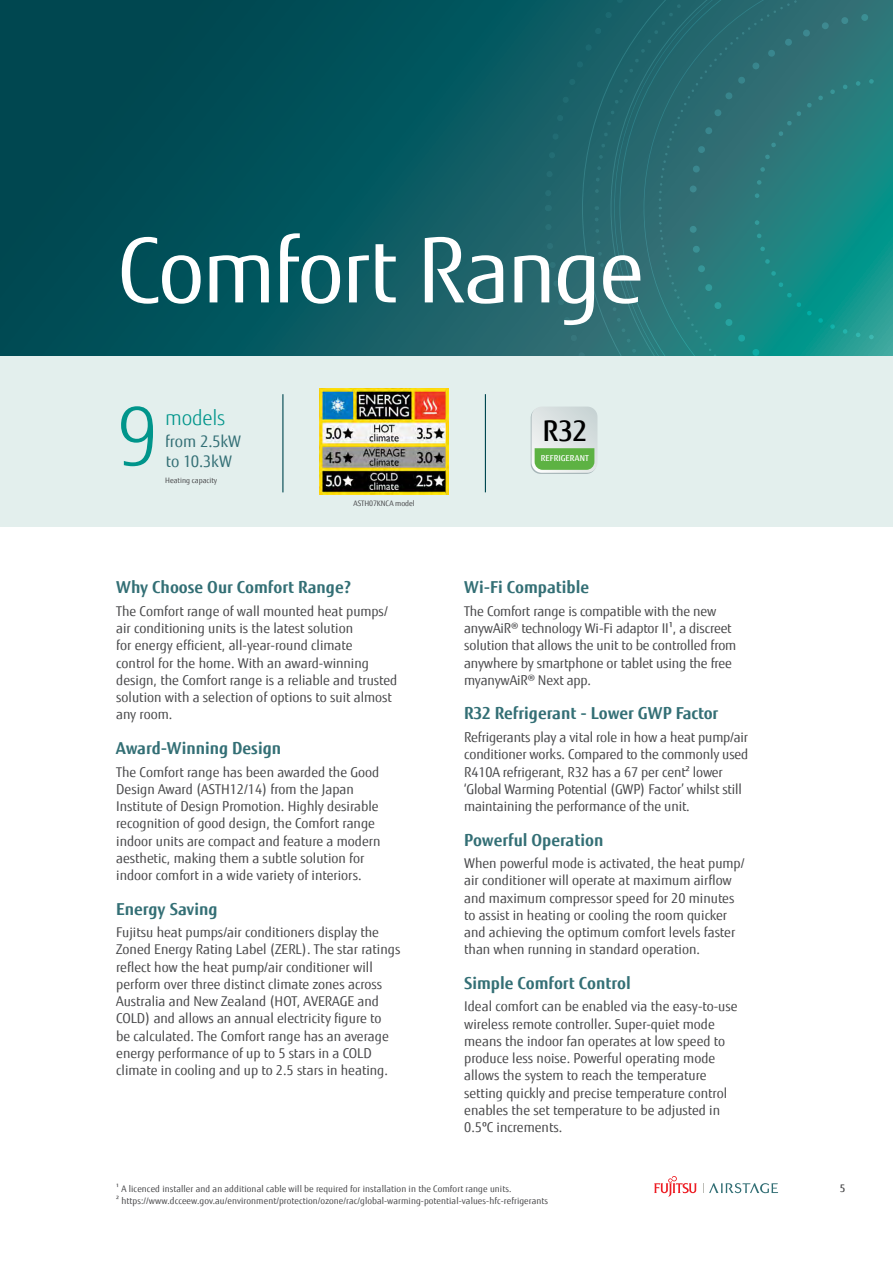
<style>
.page{position:relative;width:893px;height:1263px;background:#fff}
.page>*{position:absolute;margin:0;border:0;box-sizing:border-box;transform-origin:0 0}
.t1{font:89.25px "Fujitsu Sans";letter-spacing:-.025em;color:#fff}
.t2{font:300 80.1px "Fujitsu Sans";color:#00958b}
.t3{font:500 28.35px "Fujitsu Sans";color:#000}
.t4{font:300 20.4px "Fujitsu Sans";letter-spacing:-.015em;color:#00958b}
.t5{font:700 16.5px "Fujitsu Sans";color:#336f75}
.t6{font:15.9px/20px "Fujitsu Sans";letter-spacing:-.005em;color:#336f75}
.t7{font:13.5px/17.2px "Fujitsu Sans";color:#48484a}
.t8{font:500 10.5px "Fujitsu Sans";color:#48484a}
.t9{font:9px "Fujitsu Sans";letter-spacing:.01em;color:#48484a}
.t10{font:500 8.1px "Fujitsu Sans";letter-spacing:.015em;color:#fff}
.t11{font:7.5px "Fujitsu Sans";color:#48484a}
</style>
<div class="page">
<svg style="left:654px;top:1176px;width:43px;height:21px"></svg>
<svg style="left:703px;top:1183px;width:75px;height:10px"></svg>
<svg style="left:0;top:0;width:582px;height:356px;background:#05535b"></svg>
<svg style="left:542px;top:0;width:40px;height:205px;background:#186067"></svg>
<div style="left:542px;top:220px;width:40px;height:136px;background:#2b6a71"></div>
<svg style="left:582px;top:0;width:29px;height:356px;background:#24676e"></svg>
<svg style="left:611px;top:0;width:282px;height:356px;background:#25797a"></svg>
<div style="left:0;top:356px;width:893px;height:171px;background:#e3efed"></div>
<hr style="left:282px;top:394px;width:1px;height:98px;background:#004750">
<hr style="left:485px;top:394px;width:1px;height:98px;background:#004750">
<svg style="left:531px;top:408px;width:65px;height:66px"></svg>
<svg style="left:532px;top:407px;width:65px;height:66px"></svg>
<img style="left:319px;top:388px;width:130px;height:106px">
<h1 class="t1" style="left:117px;top:215px;width:528px">Comfort Range</h1>
<h2 class="t2" style="left:116px;top:389px;width:44px">9</h2>
<h3 class="t4" style="left:165px;top:405px;width:62px">models</h3>
<p class="t6" style="left:165px;top:431px;width:77px">from 2.5kW to 10.3kW</p>
<p class="t11" style="left:165px;top:475px;width:54px">Heating capacity</p>
<p class="t11" style="left:354px;top:499px;width:63px">ASTH07KNCA model</p>
<p class="t5" style="left:116px;top:577px;width:236px">Why Choose Our Comfort Range?</p>
<p class="t7" style="left:116px;top:602px;width:283px">The Comfort range of wall mounted heat pumps/ air conditioning units is the latest solution<br>for energy efficient, all-year-round climate<br>control for the home. With an award-winning design, the Comfort range is a reliable and trusted solution with a selection of options to suit almost any room.</p>
<p class="t5" style="left:116px;top:737px;width:166px">Award-Winning Design</p>
<p class="t7" style="left:116px;top:763px;width:266px">The Comfort range has been awarded the Good Design Award (ASTH12/14) from the Japan Institute of Design Promotion. Highly desirable recognition of good design, the Comfort range indoor units are compact and feature a modern aesthetic, making them a subtle solution for indoor comfort in a wide variety of interiors.</p>
<p class="t5" style="left:116px;top:898px;width:103px">Energy Saving</p>
<p class="t7" style="left:116px;top:924px;width:286px">Fujitsu heat pumps/air conditioners display the Zoned Energy Rating Label (ZERL). The star ratings reflect how the heat pump/air conditioner will perform over three distinct climate zones across Australia and New Zealand (HOT, AVERAGE and COLD) and allows an annual electricity figure to<br>be calculated. The Comfort range has an average energy performance of up to 5 stars in a COLD climate in cooling and up to 2.5 stars in heating.</p>
<h3 class="t3" style="left:542px;top:413px;width:47px">R32</h3>
<p class="t10" style="left:541px;top:453px;width:50px">REFRIGERANT</p>
<p class="t5" style="left:464px;top:577px;width:127px">Wi-Fi Compatible</p>
<p class="t7" style="left:464px;top:602px;width:274px">The Comfort range is compatible with the new anywAiR® technology Wi-Fi adaptor II¹, a discreet solution that allows the unit to be controlled from anywhere by smartphone or tablet using the free myanywAiR® Next app.</p>
<p class="t5" style="left:464px;top:703px;width:256px">R32 Refrigerant - Lower GWP Factor</p>
<p class="t7" style="left:464px;top:729px;width:286px">Refrigerants play a vital role in how a heat pump/air conditioner works. Compared to the commonly used R410A refrigerant, R32 has a 67 per cent² lower ‘Global Warming Potential (GWP) Factor’ whilst still maintaining the performance of the unit.</p>
<p class="t5" style="left:464px;top:829px;width:141px">Powerful Operation</p>
<p class="t7" style="left:464px;top:855px;width:282px">When powerful mode is activated, the heat pump/ air conditioner will operate at maximum airflow and maximum compressor speed for 20 minutes to assist in heating or cooling the room quicker and achieving the optimum comfort levels faster than when running in standard operation.</p>
<p class="t5" style="left:464px;top:972px;width:168px">Simple Comfort Control</p>
<p class="t7" style="left:464px;top:998px;width:275px">Ideal comfort can be enabled via the easy-to-use wireless remote controller. Super-quiet mode means the indoor fan operates at low speed to produce less noise. Powerful operating mode allows the system to reach the temperature setting quickly and precise temperature control enables the set temperature to be adjusted in 0.5ºC increments.</p>
<p class="t9" style="left:116px;top:1183px;width:397px">¹ A licenced installer and an additional cable will be required for installation in the Comfort range units.</p>
<p class="t8" style="left:840px;top:1181px;width:7px">5</p>
<p class="t9" style="left:116px;top:1195px;width:433px">² https://www.dcceew.gov.au/environment/protection/ozone/rac/global-warming-potential-values-hfc-refrigerants</p>
</div>
